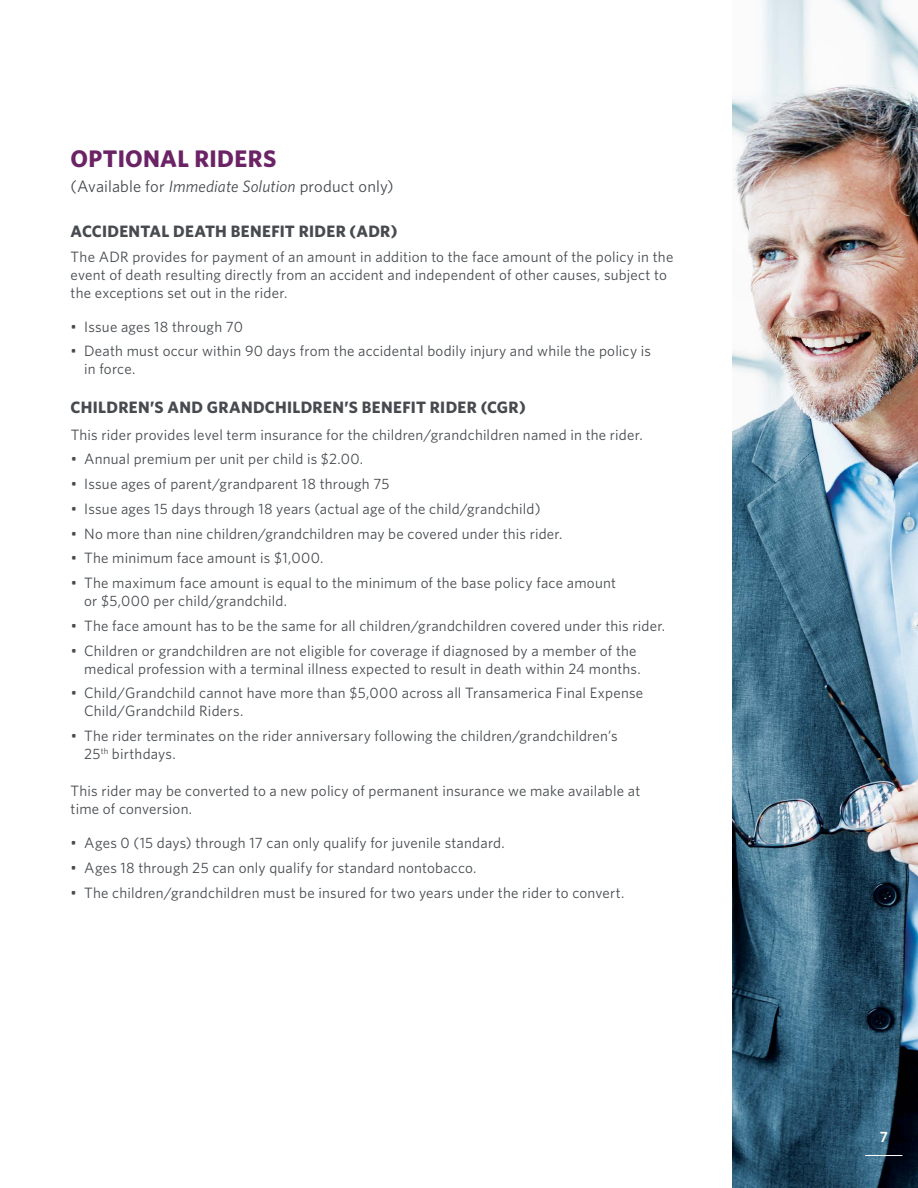
<style>
.page{position:relative;width:918px;height:1188px;background:#fff}
.page>*{position:absolute;margin:0;border:0;box-sizing:border-box;transform-origin:0 0}
.t1{font:700 24px "Whitney";letter-spacing:.01em;color:#6c2365}
.t2{font:700 16.5px "Whitney";letter-spacing:.02em;color:#474b4f}
.t3{font:16.5px "Whitney";letter-spacing:.01em;color:#474b4f}
.t4{font:15px/18px "Whitney";letter-spacing:.015em;color:#474b4f}
.t5{font:600 15px "Whitney";color:#fff}
.s1{font-style:italic}
</style>
<div class="page">
<img style="left:732px;top:0;width:186px;height:1188px">
<hr style="left:865px;top:1155px;width:37px;height:1px;background:#fff">
<h1 class="t1" style="left:71px;top:142px;width:207px">OPTIONAL RIDERS</h1>
<p class="t3" style="left:71px;top:175px;width:324px">(Available for <span class="s1">Immediate Solution</span> product only)</p>
<p class="t2" style="left:71px;top:220px;width:328px">ACCIDENTAL DEATH BENEFIT RIDER (ADR)</p>
<p class="t4" style="left:71px;top:247px;width:604px">The ADR provides for payment of an amount in addition to the face amount of the policy in the event of death resulting directly from an accident and independent of other causes, subject to the exceptions set out in the rider.</p>
<p class="t4" style="left:71px;top:317px;width:174px">• Issue ages 18 through 70</p>
<p class="t4" style="left:84px;top:342px;width:568px;text-indent:-14px">• Death must occur within 90 days from the accidental bodily injury and while the policy is in force.</p>
<p class="t2" style="left:71px;top:396px;width:457px">CHILDREN’S AND GRANDCHILDREN’S BENEFIT RIDER (CGR)</p>
<p class="t4" style="left:71px;top:425px;width:574px">This rider provides level term insurance for the children/grandchildren named in the rider.</p>
<p class="t4" style="left:71px;top:450px;width:294px">• Annual premium per unit per child is $2.00.</p>
<p class="t4" style="left:71px;top:475px;width:320px">• Issue ages of parent/grandparent 18 through 75</p>
<p class="t4" style="left:71px;top:499px;width:472px">• Issue ages 15 days through 18 years (actual age of the child/grandchild)</p>
<p class="t4" style="left:71px;top:524px;width:493px">• No more than nine children/grandchildren may be covered under this rider.</p>
<p class="t4" style="left:71px;top:549px;width:254px">• The minimum face amount is $1,000.</p>
<p class="t4" style="left:84px;top:574px;width:533px;text-indent:-14px">• The maximum face amount is equal to the minimum of the base policy face amount or $5,000 per child/grandchild.</p>
<p class="t4" style="left:71px;top:616px;width:596px">• The face amount has to be the same for all children/grandchildren covered under this rider.</p>
<p class="t4" style="left:71px;top:641px;width:572px;text-align:right">• Children or grandchildren are not eligible for coverage if diagnosed by a member of the medical profession with a terminal illness expected to result in death within 24 months.</p>
<p class="t4" style="left:84px;top:684px;width:561px;text-indent:-14px">• Child/Grandchild cannot have more than $5,000 across all Transamerica Final Expense<br>Child/Grandchild Riders.</p>
<p class="t4" style="left:84px;top:727px;width:535px;text-indent:-14px">• The rider terminates on the rider anniversary following the children/grandchildren’s<br>25<sup>th</sup> birthdays.</p>
<p class="t4" style="left:71px;top:781px;width:571px">This rider may be converted to a new policy of permanent insurance we make available at time of conversion.</p>
<p class="t4" style="left:71px;top:834px;width:436px">• Ages 0 (15 days) through 17 can only qualify for juvenile standard.</p>
<p class="t4" style="left:71px;top:858px;width:407px">• Ages 18 through 25 can only qualify for standard nontobacco.</p>
<p class="t4" style="left:71px;top:883px;width:555px">• The children/grandchildren must be insured for two years under the rider to convert.</p>
<p class="t5" style="left:880px;top:1126px;width:10px">7</p>
</div>
